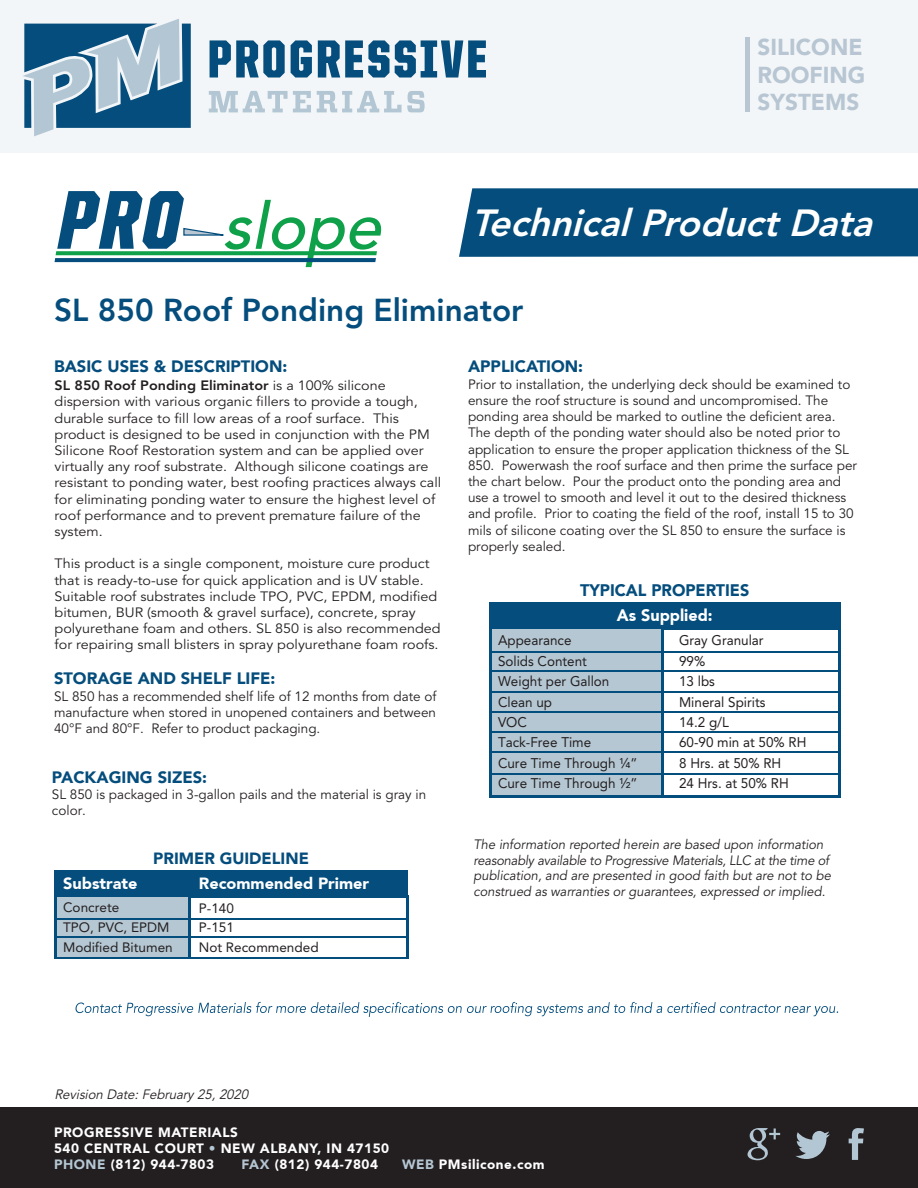
<style>
.page{position:relative;width:918px;height:1188px;background:#fff}
.page>*{position:absolute;margin:0;border:0;box-sizing:border-box;transform-origin:0 0}
.t1{font:italic 500 64.8px "Avenir LT Std";color:#0fa14a}
.t2{font:italic 800 37.5px "Avenir LT Std";color:#fff}
.t3{font:800 31.5px "Avenir LT Std";color:#044d7c}
.t4{font:900 23.1px/27.8px "Avenir";color:#b7c6d2}
.t5{font:900 16.65px "Avenir";color:#044d7c}
.t6{font:900 16.65px "Avenir";color:#fff}
.t7{font:900 16.5px "Avenir";color:#044d7c}
.t8{font:900 16.2px "Avenir";color:#fff}
.t9{font:900 16.2px "Avenir";color:#044d7c}
.t10{font:13.95px/20.4px "Avenir";color:#231f20}
.t11{font:13.5px/16.2px "Avenir LT Std";color:#231f20;scale:1.06 1}
.t12{font:13.5px/16.2px "Avenir LT Std";color:#231f20}
.t13{font:italic 13.5px/15.6px "Avenir LT Std";color:#231f20;scale:.96 1}
.t14{font:900 13.5px/16.2px "Avenir";letter-spacing:.04em;color:#fff}
.t15{font:13.5px/20px "Avenir";color:#231f20}
.t16{font:italic 13.5px "Avenir LT Std";color:#231f20}
.s1{font-weight:800}
.s2{color:#b5c7d3}
</style>
<div class="page">
<div style="left:459px;top:188px;width:459px;height:69px;background:#044d7c"></div>
<div style="left:0;top:0;width:918px;height:153px;background:#f3f6f8"></div>
<svg style="left:209px;top:91px;width:102px;height:21px"></svg>
<svg style="left:317px;top:91px;width:108px;height:21px"></svg>
<svg style="left:210px;top:40px;width:75px;height:38px"></svg>
<svg style="left:291px;top:40px;width:21px;height:38px"></svg>
<svg style="left:318px;top:40px;width:168px;height:38px"></svg>
<svg style="left:23px;top:19px;width:168px;height:117px"></svg>
<div style="left:0;top:1107px;width:918px;height:81px;background:#231f20"></div>
<svg style="left:748px;top:1128px;width:32px;height:32px"></svg>
<svg style="left:796px;top:1131px;width:34px;height:28px"></svg>
<svg style="left:849px;top:1128px;width:15px;height:32px"></svg>
<hr style="left:745px;top:38px;width:4px;height:74px;background:#b7c6d2">
<svg style="left:75px;top:1002px;width:763px;height:15px"></svg>
<div style="left:490px;top:602px;width:351px;height:28px;background:#044d7c"></div>
<div style="left:490px;top:630px;width:173px;height:167px;background:#b5c7d3"></div>
<hr style="left:490px;top:629px;width:2px;height:168px;background:#044e7d">
<hr style="left:839px;top:628px;width:2px;height:169px;background:#044e7d">
<hr style="left:661px;top:630px;width:3px;height:167px;background:#044e7d">
<hr style="left:490px;top:795px;width:351px;height:2px;background:#044e7d">
<hr style="left:490px;top:651px;width:351px;height:1px;background:#044e7d">
<hr style="left:490px;top:670px;width:351px;height:2px;background:#044e7d">
<hr style="left:490px;top:691px;width:351px;height:2px;background:#044e7d">
<hr style="left:490px;top:712px;width:351px;height:1px;background:#044e7d">
<hr style="left:490px;top:731px;width:351px;height:2px;background:#044e7d">
<hr style="left:490px;top:752px;width:351px;height:1px;background:#044e7d">
<hr style="left:490px;top:773px;width:351px;height:1px;background:#044e7d">
<div style="left:55px;top:870px;width:353px;height:27px;background:#044d7c"></div>
<div style="left:55px;top:897px;width:136px;height:62px;background:#b5c7d3"></div>
<hr style="left:55px;top:897px;width:2px;height:62px;background:#044e7d">
<hr style="left:406px;top:895px;width:2px;height:64px;background:#044e7d">
<hr style="left:189px;top:897px;width:2px;height:62px;background:#044e7d">
<hr style="left:55px;top:918px;width:353px;height:1px;background:#044e7d">
<hr style="left:55px;top:937px;width:353px;height:1px;background:#044e7d">
<hr style="left:55px;top:957px;width:353px;height:2px;background:#044e7d">
<svg style="left:55px;top:191px;width:322px;height:71px"></svg>
<h1 class="t1" style="left:222px;top:189px;width:175px">slope</h1>
<h3 class="t4" style="left:758px;top:33px;width:109px">SILICONE<br>ROOFING<br>SYSTEMS</h3>
<h2 class="t2" style="left:471px;top:201px;width:408px">Technical Product Data</h2>
<h3 class="t3" style="left:54px;top:291px;width:471px">SL 850 Roof Ponding Eliminator</h3>
<p class="t7" style="left:54px;top:357px;width:235px">BASIC USES &amp; DESCRIPTION:</p>
<p class="t11" style="left:55px;top:378px;width:366px"><span class="s1">SL 850 Roof Ponding Eliminator</span> is a 100% silicone dispersion with various organic fillers to provide a tough, durable surface to fill low areas of a roof surface. This product is designed to be used in conjunction with the PM Silicone Roof Restoration system and can be applied over virtually any roof substrate. Although silicone coatings are resistant to ponding water, best roofing practices always call for eliminating ponding water to ensure the highest level of roof performance and to prevent premature failure of the system.</p>
<p class="t11" style="left:55px;top:556px;width:366px">This product is a single component, moisture cure product that is ready-to-use for quick application and is UV stable.<br>Suitable roof substrates include TPO, PVC, EPDM, modified bitumen, BUR (smooth &amp; gravel surface), concrete, spray polyurethane foam and others. SL 850 is also recommended for repairing small blisters in spray polyurethane foam roofs.</p>
<p class="t7" style="left:54px;top:669px;width:223px">STORAGE AND SHELF LIFE:</p>
<p class="t12" style="left:54px;top:688px;width:384px;text-align:justify">SL 850 has a recommended shelf life of 12 months from date of manufacture when stored in unopened containers and between 40°F and 80°F. Refer to product packaging.</p>
<p class="t7" style="left:52px;top:767px;width:157px">PACKAGING SIZES:</p>
<p class="t12" style="left:52px;top:787px;width:376px">SL 850 is packaged in 3-gallon pails and the material is gray in color.</p>
<p class="t9" style="left:153px;top:849px;width:157px">PRIMER GUIDELINE</p>
<p class="t8" style="left:63px;top:874px;width:76px">Substrate</p>
<p class="t8" style="left:199px;top:874px;width:172px">Recommended Primer</p>
<p class="t15" style="left:63px;top:898px;width:111px">Concrete<br>TPO, PVC, EPDM<br>Modified Bitumen</p>
<p class="t15" style="left:199px;top:898px;width:121px">P-140<br>P-151<br>Not Recommended</p>
<p class="t7" style="left:468px;top:357px;width:117px">APPLICATION:</p>
<p class="t12" style="left:468px;top:376px;width:391px">Prior to installation, the underlying deck should be examined to ensure the roof structure is sound and uncompromised. The ponding area should be marked to outline the deficient area.<br>The depth of the ponding water should also be noted prior to application to ensure the proper application thickness of the SL 850. Powerwash the roof surface and then prime the surface per the chart below. Pour the product onto the ponding area and use a trowel to smooth and level it out to the desired thickness and profile. Prior to coating the field of the roof, install 15 to 30 mils of silicone coating over the SL 850 to ensure the surface is properly sealed.</p>
<p class="t5" style="left:580px;top:580px;width:171px">TYPICAL PROPERTIES</p>
<p class="t6" style="left:617px;top:606px;width:97px">As Supplied:</p>
<p class="t10" style="left:498px;top:630px;width:141px">Appearance<br>Solids Content<br>Weight per Gallon<br>Clean up<br>VOC<br>Tack-Free Time<br>Cure Time Through ¼”<br>Cure Time Through ½”</p>
<p class="t10" style="left:679px;top:630px;width:129px">Gray Granular<br>99%<br>13 lbs<br>Mineral Spirits<br>14.2 g/L<br>60-90 min at 50% RH<br>8 Hrs. at 50% RH<br>24 Hrs. at 50% RH</p>
<p class="t13" style="left:474px;top:837px;width:374px">The information reported herein are based upon information reasonably available to Progressive Materials, LLC at the time of publication, and are presented in good faith but are not to be construed as warranties or guarantees, expressed or implied.</p>
<p class="t16" style="left:55px;top:1087px;width:195px">Revision Date: February 25, 2020</p>
<p class="t14" style="left:54px;top:1124px;width:337px">PROGRESSIVE MATERIALS<br>540 CENTRAL COURT <span class="s2">•</span> NEW ALBANY, IN 47150<br><span class="s2">PHONE</span> (812) 944-7803</p>
<p class="t14" style="left:242px;top:1157px;width:138px"><span class="s2">FAX</span> (812) 944-7804</p>
<p class="t14" style="left:402px;top:1157px;width:144px"><span class="s2">WEB</span> PMsilicone.com</p>
</div>
